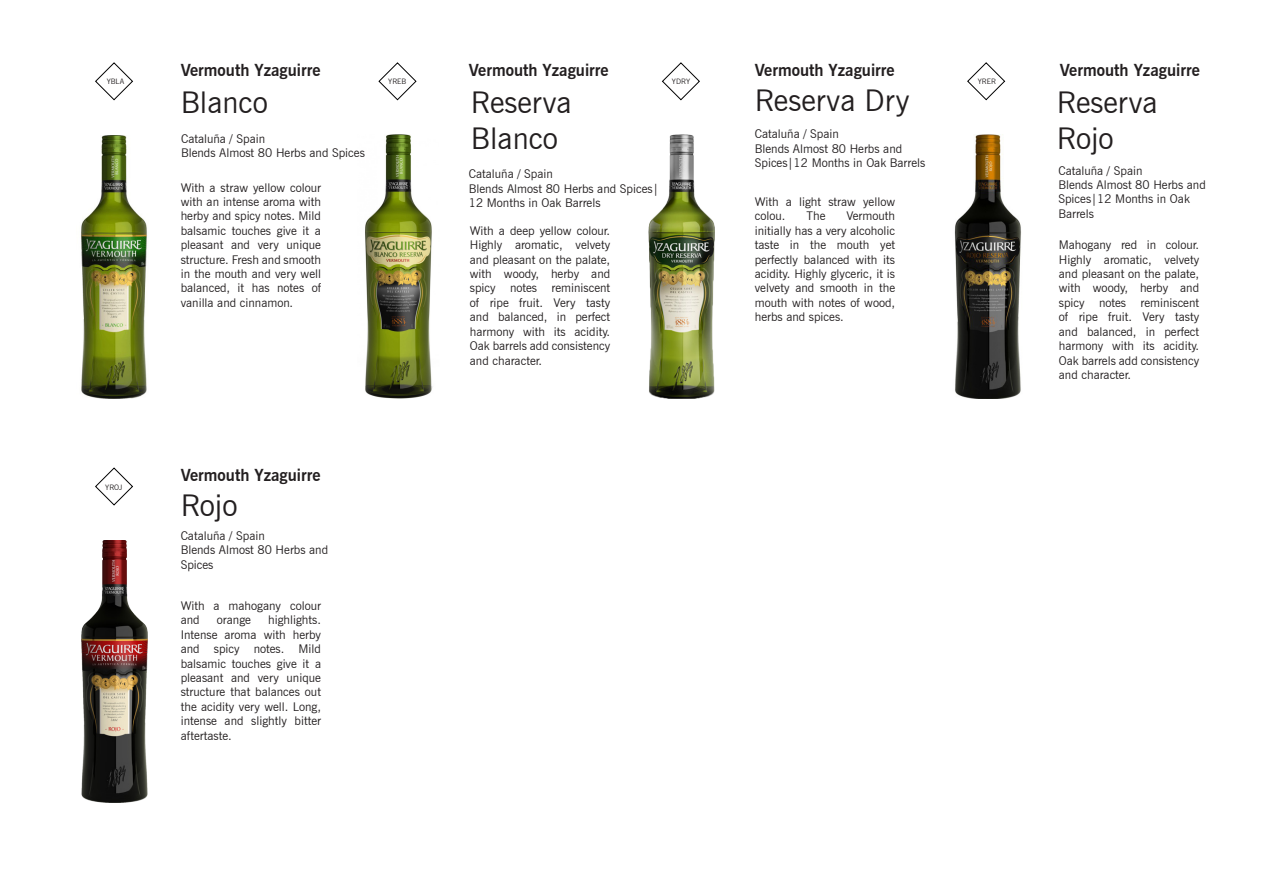
<style>
.page{position:relative;width:1263px;height:893px;background:#fff}
.page>*{position:absolute;margin:0;border:0;box-sizing:border-box;transform-origin:0 0}
.t1{font:30px/36px "News Gothic BT";color:#231f20}
.t2{font:700 16.5px "News Gothic BT";color:#231f20}
.t3{font:12px/14.4px "News Gothic BT";color:#231f20}
.t4{font:7.5px "News Gothic BT";color:#231f20}
</style>
<div class="page">
<img style="left:81px;top:135px;width:67px;height:263px">
<img style="left:81px;top:540px;width:66px;height:262px">
<img style="left:365px;top:134px;width:68px;height:265px">
<img style="left:649px;top:134px;width:66px;height:265px">
<img style="left:954px;top:134px;width:67px;height:265px">
<svg style="left:95px;top:62px;width:38px;height:38px"></svg>
<svg style="left:95px;top:468px;width:38px;height:37px"></svg>
<svg style="left:379px;top:62px;width:37px;height:38px"></svg>
<svg style="left:662px;top:62px;width:38px;height:38px"></svg>
<svg style="left:967px;top:62px;width:38px;height:38px"></svg>
<p class="t4" style="left:107px;top:77px;width:19px">YBLA</p>
<p class="t4" style="left:105px;top:482px;width:19px">YROJ</p>
<p class="t2" style="left:181px;top:60px;width:141px">Vermouth Yzaguirre</p>
<p class="t2" style="left:469px;top:60px;width:141px">Vermouth Yzaguirre</p>
<p class="t2" style="left:755px;top:60px;width:141px">Vermouth Yzaguirre</p>
<p class="t2" style="left:1060px;top:60px;width:141px">Vermouth Yzaguirre</p>
<p class="t4" style="left:388px;top:77px;width:20px">YREB</p>
<p class="t4" style="left:672px;top:77px;width:20px">YDRY</p>
<p class="t4" style="left:978px;top:77px;width:20px">YRER</p>
<p class="t1" style="left:181px;top:84px;width:89px">Blanco</p>
<p class="t1" style="left:471px;top:84px;width:102px">Reserva<br>Blanco</p>
<p class="t1" style="left:755px;top:82px;width:156px">Reserva Dry</p>
<p class="t1" style="left:1057px;top:84px;width:102px">Reserva<br>Rojo</p>
<p class="t3" style="left:755px;top:127px;width:86px">Cataluña / Spain</p>
<p class="t3" style="left:755px;top:141px;width:172px">Blends Almost 80 Herbs and<br>Spices|12 Months in Oak Barrels</p>
<p class="t3" style="left:181px;top:131px;width:86px">Cataluña / Spain</p>
<p class="t3" style="left:181px;top:146px;width:185px">Blends Almost 80 Herbs and Spices</p>
<p class="t3" style="left:1058px;top:163px;width:86px">Cataluña / Spain</p>
<p class="t3" style="left:1058px;top:177px;width:149px">Blends Almost 80 Herbs and<br>Spices|12 Months in Oak</p>
<p class="t3" style="left:1058px;top:206px;width:37px">Barrels</p>
<p class="t3" style="left:469px;top:167px;width:86px">Cataluña / Spain</p>
<p class="t3" style="left:469px;top:181px;width:191px">Blends Almost 80 Herbs and Spices|<br>12 Months in Oak Barrels</p>
<p class="t3" style="left:181px;top:180px;width:142px;text-align:justify">With a straw yellow colour with an intense aroma with herby and spicy notes. Mild balsamic touches give it a pleasant and very unique structure. Fresh and smooth in the mouth and very well balanced, it has notes of vanilla and cinnamon.</p>
<p class="t3" style="left:755px;top:195px;width:142px">With a light straw yellow colou.</p>
<p class="t3" style="left:755px;top:209px;width:142px;text-align:justify;text-indent:92px">Vermouth initially has a very alcoholic taste in the mouth yet perfectly balanced with its acidity. Highly glyceric, it is velvety and smooth in the mouth with notes of wood, herbs and spices.</p>
<p class="t3" style="left:806px;top:209px;width:20px">The</p>
<p class="t3" style="left:470px;top:223px;width:142px;text-align:justify">With a deep yellow colour.<br>Highly aromatic, velvety and pleasant on the palate, with woody, herby and spicy notes reminiscent of ripe fruit. Very tasty and balanced, in perfect harmony with its acidity.<br>Oak barrels add consistency and character.</p>
<p class="t3" style="left:1059px;top:238px;width:142px;text-align:justify">Mahogany red in colour.<br>Highly aromatic, velvety and pleasant on the palate, with woody, herby and spicy notes reminiscent of ripe fruit. Very tasty and balanced, in perfect harmony with its acidity.<br>Oak barrels add consistency and character.</p>
<p class="t2" style="left:181px;top:465px;width:141px">Vermouth Yzaguirre</p>
<p class="t1" style="left:181px;top:487px;width:58px">Rojo</p>
<p class="t3" style="left:181px;top:528px;width:86px">Cataluña / Spain</p>
<p class="t3" style="left:181px;top:543px;width:149px">Blends Almost 80 Herbs and<br>Spices</p>
<p class="t3" style="left:181px;top:598px;width:142px">With a mahogany colour and</p>
<p class="t3" style="left:181px;top:613px;width:142px;text-align:justify;text-indent:87px">highlights.<br>Intense aroma with herby and spicy notes. Mild balsamic touches give it a pleasant and very unique structure that balances out the acidity very well. Long, intense and slightly bitter aftertaste.</p>
<p class="t3" style="left:217px;top:613px;width:36px">orange</p>
</div>
